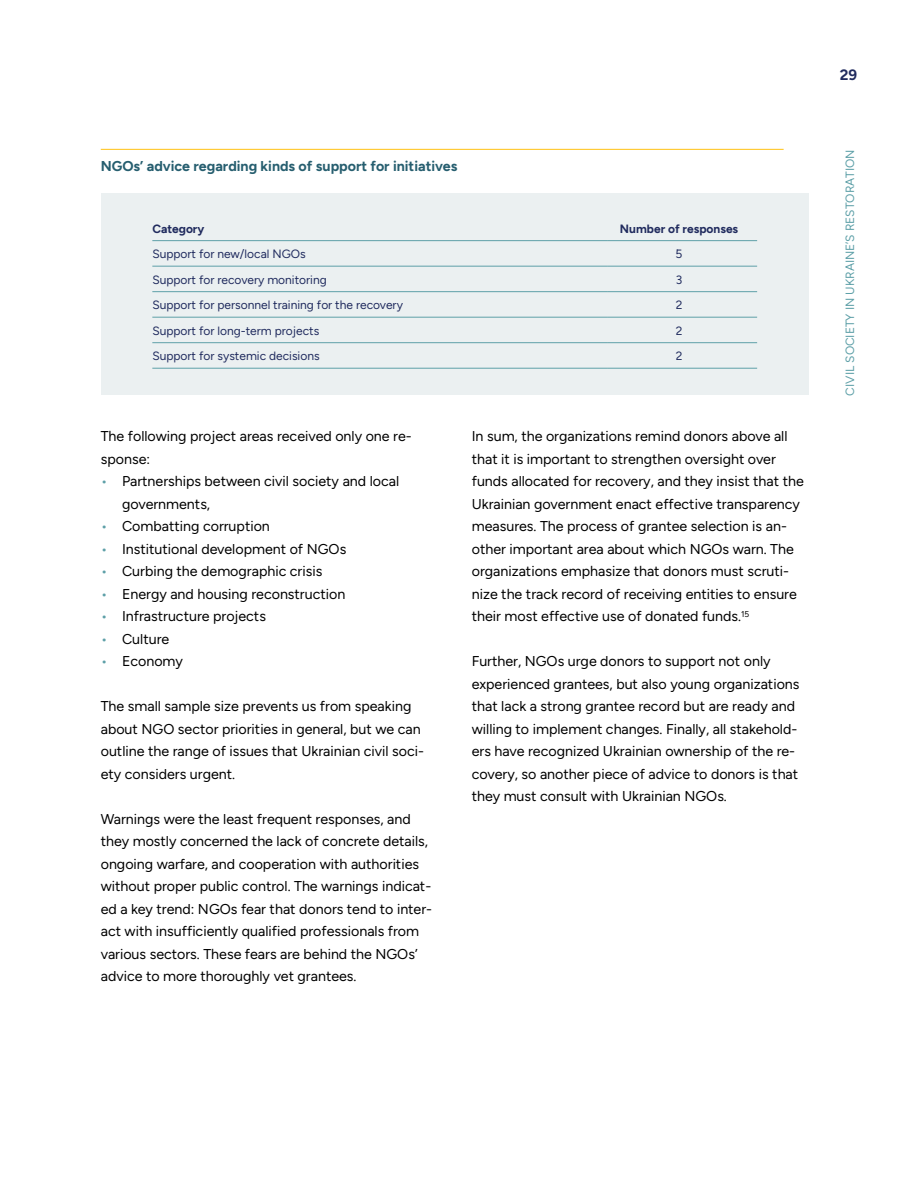
<style>
.page{position:relative;width:918px;height:1188px;background:#fff}
.page>*{position:absolute;margin:0;border:0;box-sizing:border-box;transform-origin:0 0}
.t1{font:700 15px "Figtree";color:#202b5e}
.Body{font:14.25px/22.5px "Figtree";color:#000}
.Body-2{font:700 14.25px "Figtree";color:#265e6f}
.footnote{font:12px "Figtree";color:#202b5e}
.t2{font:12px "Figtree";color:#5ea0a8}
.footnote-2{font:700 12px "Figtree";color:#202b5e}
.s1{color:#5ea0a8}
</style>
<div class="page">
<hr style="left:101px;top:149px;width:683px;height:1px;background:#ffc82c">
<div style="left:101px;top:194px;width:708px;height:201px;background:#ebf0f1"></div>
<hr style="left:152px;top:240px;width:455px;height:1px;background:#5ea0a8">
<hr style="left:607px;top:240px;width:150px;height:1px;background:#5ea0a8">
<hr style="left:152px;top:266px;width:455px;height:1px;background:#5ea0a8">
<hr style="left:607px;top:266px;width:150px;height:1px;background:#5ea0a8">
<hr style="left:152px;top:291px;width:455px;height:1px;background:#5ea0a8">
<hr style="left:607px;top:291px;width:150px;height:1px;background:#5ea0a8">
<hr style="left:152px;top:317px;width:455px;height:1px;background:#5ea0a8">
<hr style="left:607px;top:317px;width:150px;height:1px;background:#5ea0a8">
<hr style="left:152px;top:342px;width:455px;height:1px;background:#5ea0a8">
<hr style="left:607px;top:342px;width:150px;height:1px;background:#5ea0a8">
<hr style="left:152px;top:368px;width:455px;height:1px;background:#5ea0a8">
<hr style="left:607px;top:368px;width:150px;height:1px;background:#5ea0a8">
<p class="Body-2" style="left:101px;top:158px;width:358px">NGOs’ advice regarding kinds of support for initiatives</p>
<p class="footnote-2" style="left:152px;top:221px;width:54px">Category</p>
<p class="footnote-2" style="left:620px;top:221px;width:120px">Number of responses</p>
<p class="footnote" style="left:152px;top:247px;width:155px">Support for new/local NGOs</p>
<p class="footnote" style="left:676px;top:247px;width:8px">5</p>
<p class="footnote" style="left:152px;top:273px;width:176px">Support for recovery monitoring</p>
<p class="footnote" style="left:676px;top:273px;width:8px">3</p>
<p class="footnote" style="left:152px;top:298px;width:252px">Support for personnel training for the recovery</p>
<p class="footnote" style="left:676px;top:298px;width:8px">2</p>
<p class="footnote" style="left:152px;top:324px;width:168px">Support for long-term projects</p>
<p class="footnote" style="left:676px;top:324px;width:8px">2</p>
<p class="footnote" style="left:152px;top:349px;width:169px">Support for systemic decisions</p>
<p class="footnote" style="left:676px;top:349px;width:8px">2</p>
<p class="Body" style="left:101px;top:425px;width:312px">The following project areas received only one re&shy;sponse:</p>
<p class="Body" style="left:122px;top:470px;width:279px;text-indent:-21px"><span class="s1">•</span> Partnerships between civil society and local governments,</p>
<p class="Body" style="left:101px;top:515px;width:171px"><span class="s1">•</span> Combatting corruption</p>
<p class="Body" style="left:101px;top:538px;width:247px"><span class="s1">•</span> Institutional development of NGOs</p>
<p class="Body" style="left:101px;top:560px;width:223px"><span class="s1">•</span> Curbing the demographic crisis</p>
<p class="Body" style="left:101px;top:583px;width:246px"><span class="s1">•</span> Energy and housing reconstruction</p>
<p class="Body" style="left:101px;top:605px;width:167px"><span class="s1">•</span> Infrastructure projects</p>
<p class="Body" style="left:101px;top:628px;width:70px"><span class="s1">•</span> Culture</p>
<p class="Body" style="left:101px;top:650px;width:84px"><span class="s1">•</span> Economy</p>
<p class="Body" style="left:101px;top:695px;width:325px">The small sample size prevents us from speaking about NGO sector priorities in general, but we can outline the range of issues that Ukrainian civil soci&shy;ety considers urgent.</p>
<p class="Body" style="left:101px;top:808px;width:333px">Warnings were the least frequent responses, and they mostly concerned the lack of concrete details, ongoing warfare, and cooperation with authorities without proper public control. The warnings indicat&shy;ed a key trend: NGOs fear that donors tend to inter&shy;act with insufficiently qualified professionals from various sectors. These fears are behind the NGOs’ advice to more thoroughly vet grantees.</p>
<p class="Body" style="left:472px;top:425px;width:334px">In sum, the organizations remind donors above all that it is important to strengthen oversight over funds allocated for recovery, and they insist that the Ukrainian government enact effective transparency measures. The process of grantee selection is an&shy;other important area about which NGOs warn. The organizations emphasize that donors must scruti&shy;nize the track record of receiving entities to ensure their most effective use of donated funds.<sup>15</sup></p>
<p class="Body" style="left:472px;top:650px;width:329px">Further, NGOs urge donors to support not only experienced grantees, but also young organizations that lack a strong grantee record but are ready and willing to implement changes. Finally, all stakehold&shy;ers have recognized Ukrainian ownership of the re&shy;covery, so another piece of advice to donors is that they must consult with Ukrainian NGOs.</p>
<p class="t1" style="left:840px;top:66px;width:19px">29</p>
<p class="t2" style="left:843px;top:396px;width:248px;rotate:-90deg">CIVIL SOCIETY IN UKRAINE’S RESTORATION</p>
</div>
